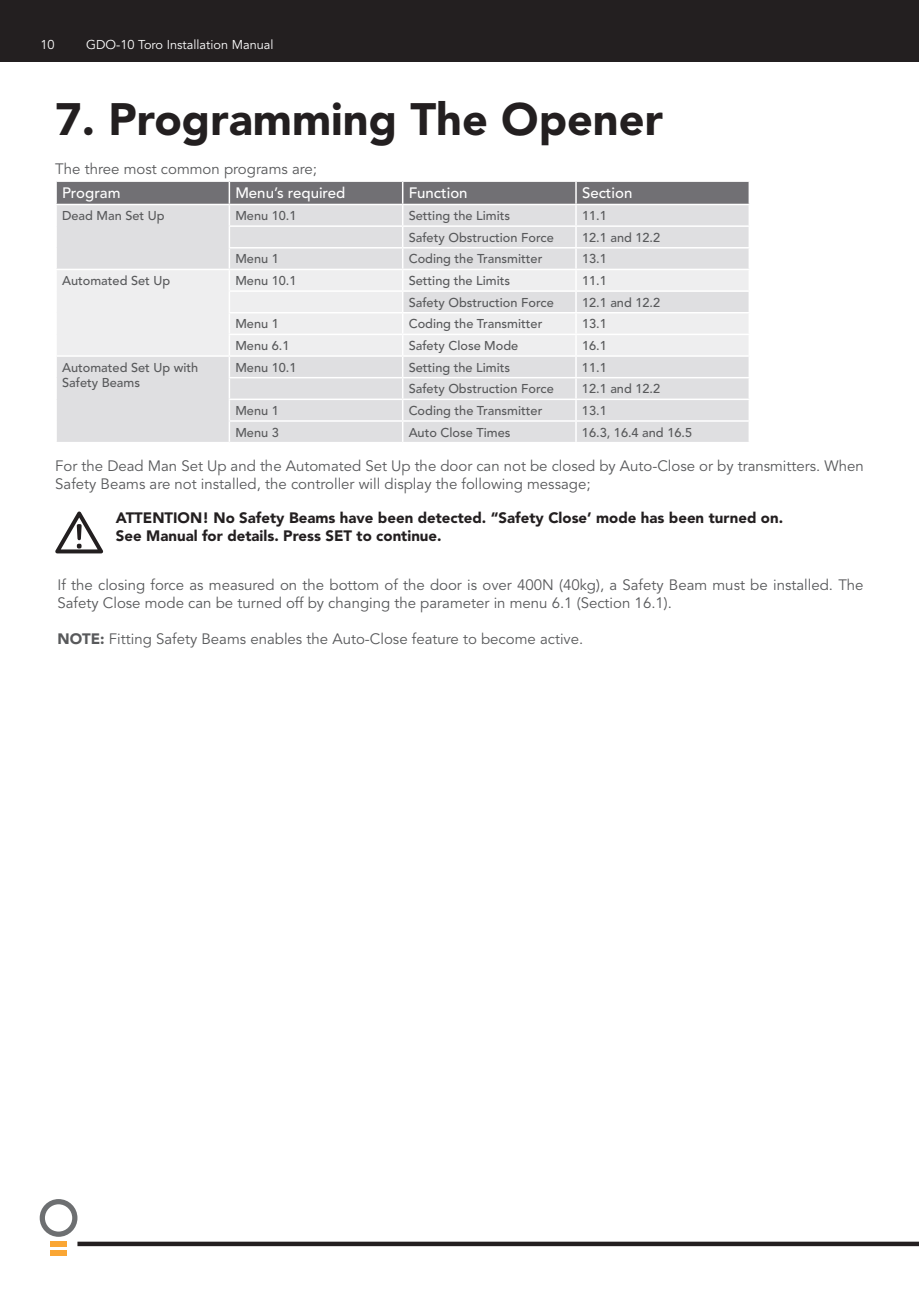
<style>
.page{position:relative;width:919px;height:1289px;background:#fff}
.page>*{position:absolute;margin:0;border:0;box-sizing:border-box;transform-origin:0 0}
.t1{font:900 45px "Avenir LT";color:#231f20}
.t2{font:15px/18px "Avenir LT";color:#58595b}
.t3{font:900 15px/18px "Avenir LT";color:#231f20}
.t4{font:500 15px "Avenir LT";color:#fff}
.t5{font:500 12.75px/15.3px "Avenir LT";color:#58595b}
.t6{font:12.75px "Avenir LT";color:#fff}
.s1{font-weight:900}
</style>
<div class="page">
<div style="left:1px;top:1px;width:917px;height:61px;background:#231f20"></div>
<div style="left:77px;top:1241px;width:841px;height:5px;background:#231f20"></div>
<svg style="left:40px;top:1199px;width:37px;height:37px"></svg>
<div style="left:51px;top:1241px;width:16px;height:5px;background:#faa634"></div>
<div style="left:51px;top:1250px;width:16px;height:5px;background:#faa634"></div>
<svg style="left:56px;top:181px;width:693px;height:261px;background:#dbdbdd"></svg>
<hr style="left:748px;top:182px;width:2px;height:22px;background:#fff">
<hr style="left:55px;top:204px;width:174px;height:1px;background:#fff">
<hr style="left:229px;top:204px;width:173px;height:1px;background:#fff">
<hr style="left:402px;top:204px;width:174px;height:1px;background:#fff">
<hr style="left:576px;top:204px;width:174px;height:1px;background:#fff">
<svg style="left:55px;top:511px;width:48px;height:42px"></svg>
<p class="t6" style="left:40px;top:37px;width:16px">10</p>
<p class="t6" style="left:86px;top:37px;width:189px">GDO-10 Toro Installation Manual</p>
<h1 class="t1" style="left:55px;top:92px;width:609px">7. Programming The Opener</h1>
<p class="t2" style="left:55px;top:161px;width:263px">The three most common programs are;</p>
<p class="t4" style="left:62px;top:185px;width:60px">Program</p>
<p class="t4" style="left:235px;top:185px;width:112px">Menu’s required</p>
<p class="t4" style="left:408px;top:185px;width:60px">Function</p>
<p class="t4" style="left:582px;top:185px;width:52px">Section</p>
<p class="t5" style="left:62px;top:208px;width:104px">Dead Man Set Up</p>
<p class="t5" style="left:235px;top:208px;width:63px">Menu 10.1</p>
<p class="t5" style="left:408px;top:208px;width:103px">Setting the Limits</p>
<p class="t5" style="left:582px;top:208px;width:26px">11.1</p>
<p class="t5" style="left:408px;top:230px;width:147px">Safety Obstruction Force</p>
<p class="t5" style="left:582px;top:230px;width:80px">12.1 and 12.2</p>
<p class="t5" style="left:235px;top:252px;width:45px">Menu 1</p>
<p class="t5" style="left:408px;top:252px;width:135px">Coding the Transmitter</p>
<p class="t5" style="left:582px;top:252px;width:26px">13.1</p>
<p class="t5" style="left:62px;top:273px;width:110px">Automated Set Up</p>
<p class="t5" style="left:235px;top:273px;width:63px">Menu 10.1</p>
<p class="t5" style="left:408px;top:273px;width:103px">Setting the Limits</p>
<p class="t5" style="left:582px;top:273px;width:26px">11.1</p>
<p class="t5" style="left:408px;top:295px;width:147px">Safety Obstruction Force</p>
<p class="t5" style="left:582px;top:295px;width:80px">12.1 and 12.2</p>
<p class="t5" style="left:235px;top:316px;width:45px">Menu 1</p>
<p class="t5" style="left:408px;top:316px;width:135px">Coding the Transmitter</p>
<p class="t5" style="left:582px;top:316px;width:26px">13.1</p>
<p class="t5" style="left:235px;top:338px;width:56px">Menu 6.1</p>
<p class="t5" style="left:408px;top:338px;width:111px">Safety Close Mode</p>
<p class="t5" style="left:582px;top:338px;width:26px">16.1</p>
<p class="t5" style="left:62px;top:360px;width:138px">Automated Set Up with<br>Safety Beams</p>
<p class="t5" style="left:235px;top:360px;width:63px">Menu 10.1</p>
<p class="t5" style="left:408px;top:360px;width:103px">Setting the Limits</p>
<p class="t5" style="left:582px;top:360px;width:26px">11.1</p>
<p class="t5" style="left:408px;top:381px;width:147px">Safety Obstruction Force</p>
<p class="t5" style="left:582px;top:381px;width:80px">12.1 and 12.2</p>
<p class="t5" style="left:235px;top:403px;width:45px">Menu 1</p>
<p class="t5" style="left:408px;top:403px;width:135px">Coding the Transmitter</p>
<p class="t5" style="left:582px;top:403px;width:26px">13.1</p>
<p class="t5" style="left:235px;top:425px;width:45px">Menu 3</p>
<p class="t5" style="left:408px;top:425px;width:103px">Auto Close Times</p>
<p class="t5" style="left:582px;top:425px;width:112px">16.3, 16.4 and 16.5</p>
<p class="t2" style="left:55px;top:457px;width:809px">For the Dead Man Set Up and the Automated Set Up the door can not be closed by Auto-Close or by transmitters. When<br>Safety Beams are not installed, the controller will display the following message;</p>
<p class="t3" style="left:116px;top:508px;width:668px">ATTENTION! No Safety Beams have been detected. “Safety Close’ mode has been turned on.<br>See Manual for details. Press SET to continue.</p>
<p class="t2" style="left:57px;top:576px;width:807px">If the closing force as measured on the bottom of the door is over 400N (40kg), a Safety Beam must be installed. The<br>Safety Close mode can be turned off by changing the parameter in menu 6.1 (Section 16.1).</p>
<p class="t2" style="left:57px;top:630px;width:527px"><span class="s1">NOTE:</span> Fitting Safety Beams enables the Auto-Close feature to become active.</p>
</div>
